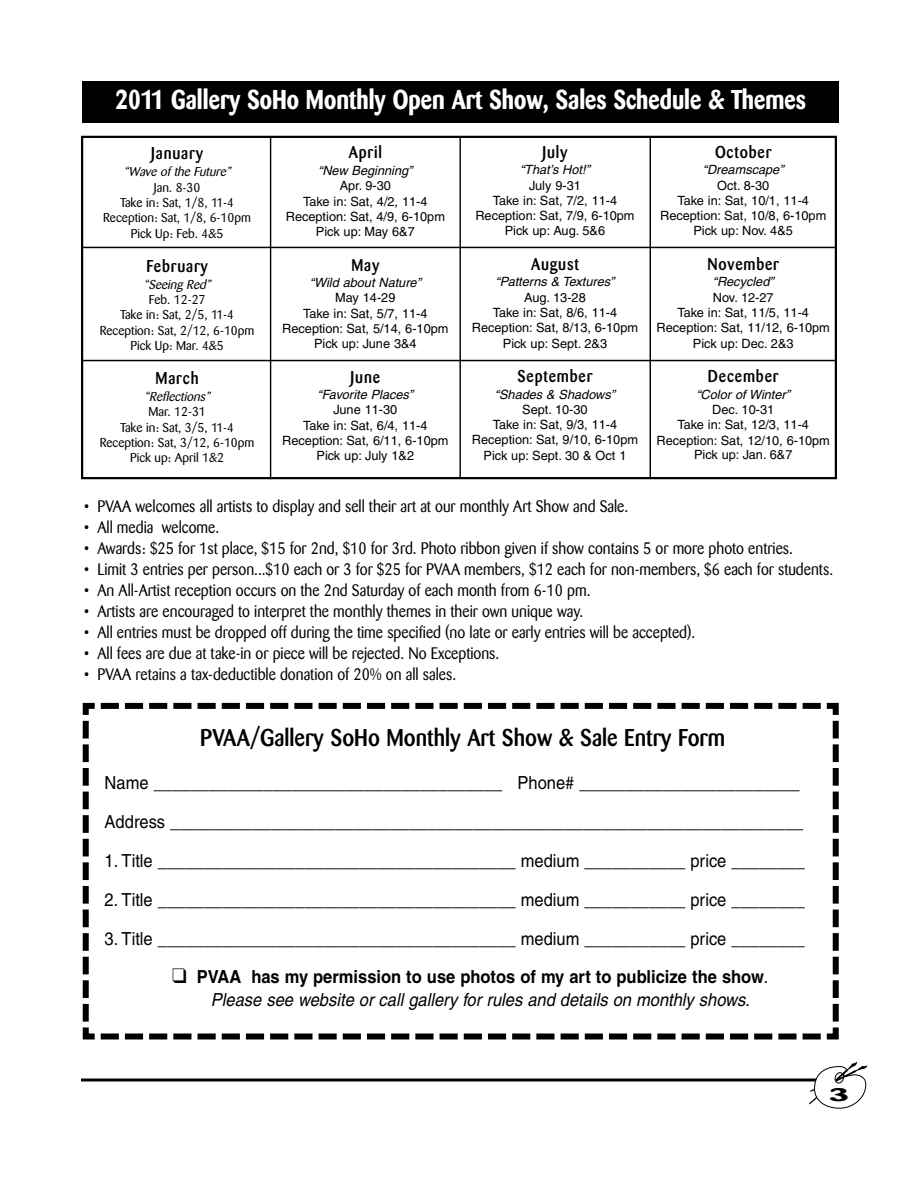
<style>
.page{position:relative;width:918px;height:1188px;background:#fff}
.page>*{position:absolute;margin:0;border:0;box-sizing:border-box;transform-origin:0 0}
.t1{font:700 27px "Barmeno";color:#fff;scale:.87 1}
.t2{font:500 24px "Barmeno";color:#000;scale:.92 1}
.t3{font:18px/39px "Helvetica";color:#000;scale:.92 1}
.t4{font:italic 18px/23.1px "Helvetica";color:#000;scale:.92 1}
.t5{font:700 18px "Barmeno";color:#000;scale:2.1 1}
.t6{font:500 16.95px "Barmeno";letter-spacing:.055em;color:#000;scale:.9 1}
.t7{font:500 16.8px "Barmeno";color:#000;scale:.9 1}
.t8{font:16.5px "Barmeno";color:#000;scale:.92 1}
.t9{font:12.75px/15.3px "Helvetica";color:#000;text-align:center}
.t10{font:12.75px/15.3px "Barmeno";color:#000;text-align:center}
.t11{font:italic 12.75px "Helvetica";color:#000}
.t12{font:italic 12.75px "Barmeno";color:#000}
.s1{font-weight:700;font-style:normal}
.s2{font-style:normal}
</style>
<div class="page">
<svg style="left:81px;top:1078px;width:728px;height:4px;background:#3f3f3f"></svg>
<svg style="left:82px;top:702px;width:757px;height:338px"></svg>
<div style="left:83px;top:81px;width:756px;height:41px;background:#000"></div>
<svg style="left:809px;top:1062px;width:58px;height:47px"></svg>
<div style="left:81px;top:136px;width:756px;height:343px;border:2px solid #000"></div>
<hr style="left:81px;top:247px;width:756px;height:1px;background:#000">
<hr style="left:81px;top:360px;width:756px;height:1px;background:#000">
<hr style="left:270px;top:137px;width:1px;height:342px;background:#000">
<hr style="left:459px;top:136px;width:2px;height:342px;background:#000">
<hr style="left:650px;top:136px;width:1px;height:343px;background:#000">
<h1 class="t1" style="left:116px;top:86px;width:795px">2011 Gallery SoHo Monthly Open Art Show, Sales Schedule &amp; Themes</h1>
<p class="t6" style="left:151px;top:146px;width:59px">January</p>
<p class="t12" style="left:123px;top:167px;width:112px">“Wave of the Future”</p>
<p class="t10" style="left:103px;top:181px;width:149px">Jan. 8-30<br>Take in: Sat, 1/8, 11-4<br>Reception: Sat, 1/8, 6-10pm<br>Pick Up: Feb. 4&amp;5</p>
<p class="t6" style="left:146px;top:259px;width:70px">February</p>
<p class="t12" style="left:143px;top:279px;width:72px">“Seeing Red”</p>
<p class="t10" style="left:100px;top:293px;width:156px">Feb. 12-27<br>Take in: Sat, 2/5, 11-4<br>Reception: Sat, 2/12, 6-10pm<br>Pick Up: Mar. 4&amp;5</p>
<p class="t6" style="left:156px;top:371px;width:49px">March</p>
<p class="t12" style="left:144px;top:391px;width:70px">“Reflections”</p>
<p class="t10" style="left:100px;top:405px;width:156px">Mar. 12-31<br>Take in: Sat, 3/5, 11-4<br>Reception: Sat, 3/12, 6-10pm<br>Pick up: April 1&amp;2</p>
<p class="t6" style="left:349px;top:146px;width:38px">April</p>
<p class="t11" style="left:318px;top:166px;width:96px">“New Beginning”</p>
<p class="t9" style="left:286px;top:179px;width:161px">Apr. 9-30<br>Take in: Sat, 4/2, 11-4<br>Reception: Sat, 4/9, 6-10pm<br>Pick up: May 6&amp;7</p>
<p class="t7" style="left:351px;top:258px;width:32px">May</p>
<p class="t11" style="left:310px;top:278px;width:113px">“Wild about Nature”</p>
<p class="t9" style="left:282px;top:291px;width:168px">May 14-29<br>Take in: Sat, 5/7, 11-4<br>Reception: Sat, 5/14, 6-10pm<br>Pick up: June 3&amp;4</p>
<p class="t6" style="left:351px;top:370px;width:34px">June</p>
<p class="t11" style="left:318px;top:390px;width:97px">“Favorite Places”</p>
<p class="t9" style="left:282px;top:404px;width:168px">June 11-30<br>Take in: Sat, 6/4, 11-4<br>Reception: Sat, 6/11, 6-10pm<br>Pick up: July 1&amp;2</p>
<p class="t6" style="left:542px;top:145px;width:29px">July</p>
<p class="t11" style="left:520px;top:165px;width:71px">“That’s Hot!”</p>
<p class="t9" style="left:475px;top:179px;width:161px">July 9-31<br>Take in: Sat, 7/2, 11-4<br>Reception: Sat, 7/9, 6-10pm<br>Pick up: Aug. 5&amp;6</p>
<p class="t6" style="left:531px;top:257px;width:55px">August</p>
<p class="t11" style="left:495px;top:277px;width:121px">“Patterns &amp; Textures”</p>
<p class="t9" style="left:472px;top:291px;width:168px">Aug. 13-28<br>Take in: Sat, 8/6, 11-4<br>Reception: Sat, 8/13, 6-10pm<br>Pick up: Sept. 2&amp;3</p>
<p class="t6" style="left:518px;top:369px;width:85px">September</p>
<p class="t11" style="left:495px;top:389px;width:122px">“Shades &amp; Shadows”</p>
<p class="t9" style="left:472px;top:403px;width:168px">Sept. 10-30<br>Take in: Sat, 9/3, 11-4<br>Reception: Sat, 9/10, 6-10pm<br>Pick up: Sept. 30 &amp; Oct 1</p>
<p class="t6" style="left:715px;top:145px;width:64px">October</p>
<p class="t11" style="left:703px;top:165px;width:82px">“Dreamscape”</p>
<p class="t9" style="left:660px;top:179px;width:168px">Oct. 8-30<br>Take in: Sat, 10/1, 11-4<br>Reception: Sat, 10/8, 6-10pm<br>Pick up: Nov. 4&amp;5</p>
<p class="t6" style="left:707px;top:257px;width:81px">November</p>
<p class="t11" style="left:713px;top:277px;width:62px">“Recycled”</p>
<p class="t9" style="left:657px;top:291px;width:175px">Nov. 12-27<br>Take in: Sat, 11/5, 11-4<br>Reception: Sat, 11/12, 6-10pm<br>Pick up: Dec. 2&amp;3</p>
<p class="t6" style="left:708px;top:369px;width:80px">December</p>
<p class="t11" style="left:696px;top:389px;width:95px">“Color of Winter”</p>
<p class="t9" style="left:657px;top:403px;width:175px">Dec. 10-31<br>Take in: Sat, 12/3, 11-4<br>Reception: Sat, 12/10, 6-10pm<br>Pick up: Jan. 6&amp;7</p>
<p class="t8" style="left:84px;top:499px;width:593px">• PVAA welcomes all artists to display and sell their art at our monthly Art Show and Sale.</p>
<p class="t8" style="left:84px;top:520px;width:148px">• All media welcome.</p>
<p class="t8" style="left:84px;top:541px;width:772px">• Awards: $25 for 1st place, $15 for 2nd, $10 for 3rd. Photo ribbon given if show contains 5 or more photo entries.</p>
<p class="t8" style="left:84px;top:562px;width:816px">• Limit 3 entries per person...$10 each or 3 for $25 for PVAA members, $12 each for non-members, $6 each for students.</p>
<p class="t8" style="left:84px;top:583px;width:552px">• An All-Artist reception occurs on the 2nd Saturday of each month from 6-10 pm.</p>
<p class="t8" style="left:84px;top:604px;width:544px">• Artists are encouraged to interpret the monthly themes in their own unique way.</p>
<p class="t8" style="left:84px;top:625px;width:666px">• All entries must be dropped off during the time specified (no late or early entries will be accepted).</p>
<p class="t8" style="left:84px;top:646px;width:453px">• All fees are due at take-in or piece will be rejected. No Exceptions.</p>
<p class="t8" style="left:84px;top:667px;width:406px">• PVAA retains a tax-deductible donation of 20% on all sales.</p>
<h2 class="t2" style="left:200px;top:728px;width:572px">PVAA/Gallery SoHo Monthly Art Show &amp; Sale Entry Form</h2>
<p class="t3" style="left:105px;top:765px;width:761px">Name ______________________________________ Phone# ________________________<br>Address _____________________________________________________________________</p>
<p class="t3" style="left:105px;top:843px;width:763px">1. Title _______________________________________ medium ___________ price ________</p>
<p class="t3" style="left:105px;top:882px;width:763px">2. Title _______________________________________ medium ___________ price ________</p>
<p class="t3" style="left:105px;top:921px;width:763px">3. Title _______________________________________ medium ___________ price ________</p>
<p class="t4" style="left:211px;top:966px;width:608px;text-indent:-39px">❑ <span class="s1">PVAA has my permission to use photos of my art to publicize the show</span><span class="s2">.<br></span>Please see website or call gallery for rules and details on monthly shows.</p>
<p class="t5" style="left:829px;top:1086px;width:11px">3</p>
</div>
